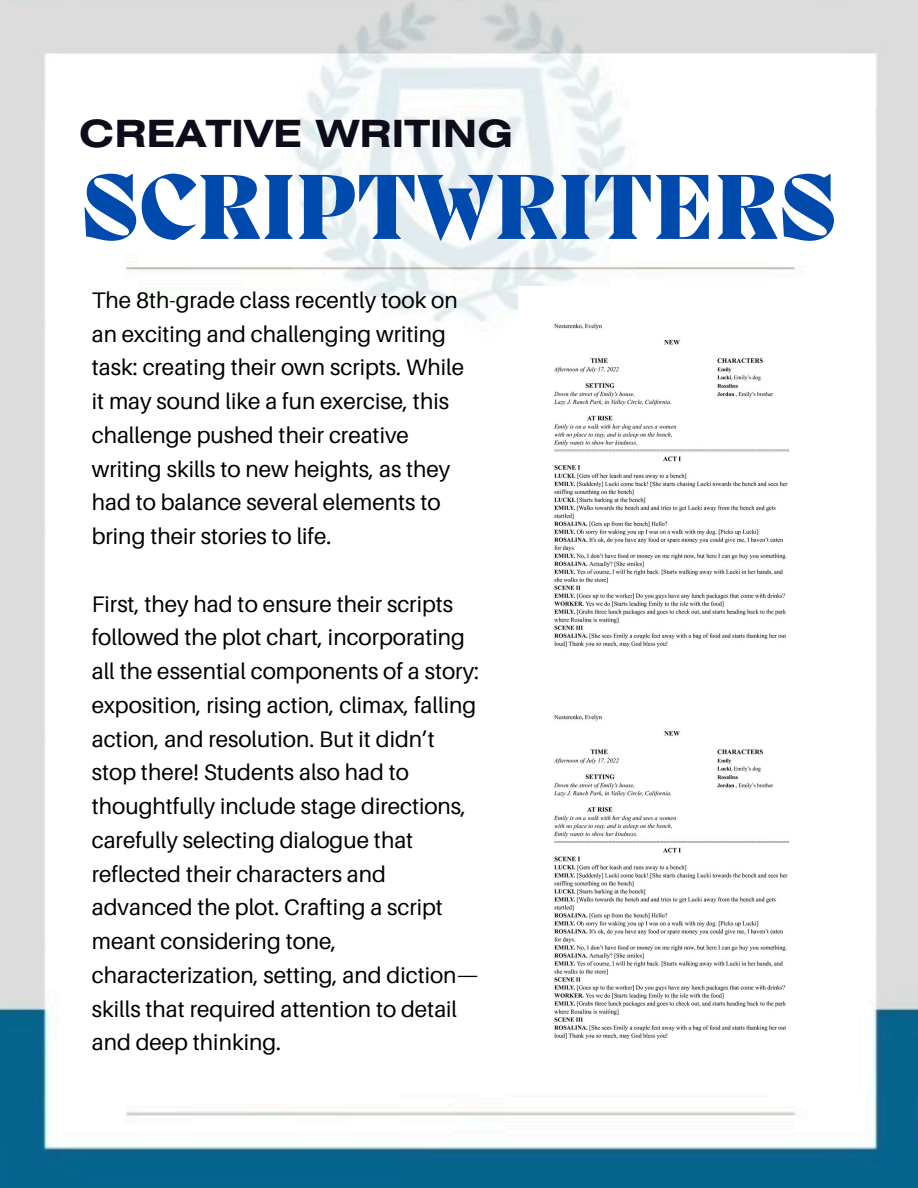
<style>
.page{position:relative;width:918px;height:1188px;background:#fff}
.page>*{position:absolute;margin:0;border:0;box-sizing:border-box;transform-origin:0 0}
.t1{font:800 94.8px "Migra";color:#004aad}
.t2{font:700 37.5px "Helios Ext";color:#0e0b1b}
.t3{font:22.5px/33.8px "Aileron";color:#000}
</style>
<div class="page">
<img style="left:0;top:0;width:918px;height:1188px">
<img style="left:519px;top:286px;width:307px;height:392px">
<img style="left:519px;top:678px;width:307px;height:398px">
<h2 class="t2" style="left:79px;top:120px;width:436px">CREATIVE WRITING</h2>
<h1 class="t1" style="left:81px;top:162px;width:758px">SCRIPTWRITERS</h1>
<p class="t3" style="left:92px;top:283px;width:374px">The 8th-grade class recently took on an exciting and challenging writing task: creating their own scripts. While it may sound like a fun exercise, this challenge pushed their creative writing skills to new heights, as they had to balance several elements to bring their stories to life.</p>
<p class="t3" style="left:92px;top:586px;width:389px">First, they had to ensure their scripts followed the plot chart, incorporating all the essential components of a story: exposition, rising action, climax, falling action, and resolution. But it didn’t stop there! Students also had to thoughtfully include stage directions, carefully selecting dialogue that reflected their characters and advanced the plot. Crafting a script meant considering tone, characterization, setting, and diction— skills that required attention to detail and deep thinking.</p>
</div>
